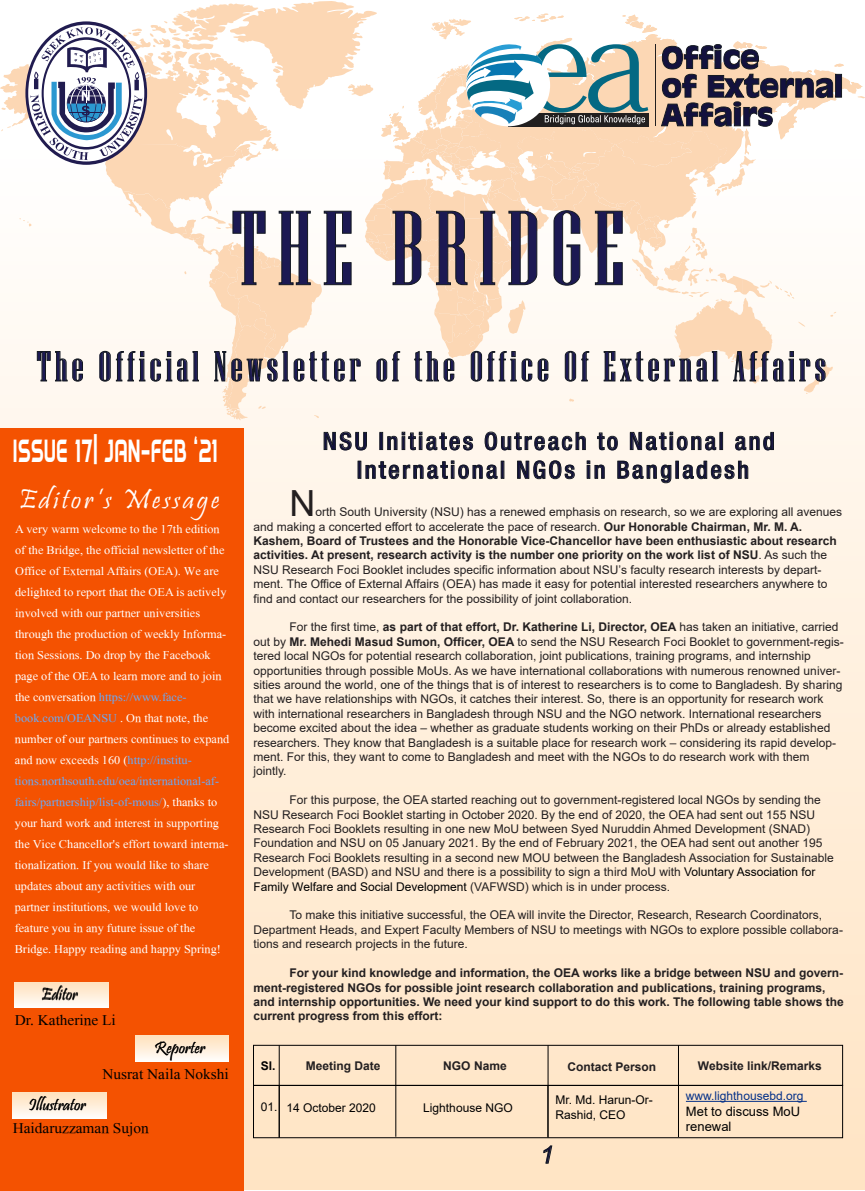
<style>
.page{position:relative;width:865px;height:1191px;background:#fff}
.page>*{position:absolute;margin:0;border:0;box-sizing:border-box;transform-origin:0 0}
.t1{font:104.9px "Niagara Solid";letter-spacing:.1em;color:#1c1953}
.t2{font:42px "Niagara Solid";letter-spacing:.1em;color:#1c1953}
.t3{font:36px "Arial";color:#231f20}
.t4{font:33.2px "DAGGERSQUARE";letter-spacing:.01em;color:#fff;scale:.62 1}
.t5{font:28px "Pristina";letter-spacing:.1em;color:#fff}
.t6{font:500 condensed 24px/28.8px "Helvetica Neue";letter-spacing:.1em;color:#13113e;text-align:center}
.t7{font:italic 24px "Arial";color:#13113e}
.t8{font:17px "Pristina";color:#000}
.t9{font:15px "Mongolian Baiti";color:#000}
.t10{font:13px/15.6px "Arial";color:#000}
.t11{font:12px/14.4px "Arial";color:#231f20}
.t12{font:12px/21px "Mongolian Baiti";color:#fff}
.t13{font:700 12px/14.4px "Arial";color:#231f20}
.t14{font:12px/14.4px "Arial";color:#000}
.t15{font:12px "Arial";color:#043088}
.t16{font:700 12px "Arial";color:#000}
.s1{color:#69aaf7}
.s2{font-weight:700}
.s3{color:#000}
</style>
<div class="page">
<div style="left:0;top:0;width:864px;height:1189px;background:linear-gradient(to bottom,#fff,#fee3c2)"></div>
<div style="left:0;top:428px;width:244px;height:763px;background:#f45201"></div>
<svg style="left:842px;top:13px;width:20px;height:155px"></svg>
<svg style="left:13px;top:1093px;width:93px;height:25px;background:#ffeedb"></svg>
<svg style="left:15px;top:982px;width:93px;height:25px;background:#ffeed9"></svg>
<svg style="left:135px;top:1036px;width:94px;height:25px;background:#ffeedb"></svg>
<svg style="left:542px;top:1145px;width:10px;height:19px"></svg>
<svg style="left:0;top:1px;width:842px;height:483px"></svg>
<div style="left:253px;top:1044px;width:589px;height:42px;border:1px solid #000"></div>
<hr style="left:677px;top:1045px;width:1px;height:40px;background:#000">
<hr style="left:547px;top:1045px;width:1px;height:40px;background:#000">
<hr style="left:395px;top:1045px;width:1px;height:40px;background:#000">
<hr style="left:278px;top:1045px;width:1px;height:40px;background:#000">
<div style="left:253px;top:1085px;width:589px;height:53px;border:1px solid #000"></div>
<hr style="left:677px;top:1085px;width:1px;height:52px;background:#000">
<hr style="left:547px;top:1085px;width:1px;height:52px;background:#000">
<hr style="left:395px;top:1085px;width:1px;height:51px;background:#000">
<hr style="left:278px;top:1085px;width:1px;height:52px;background:#000">
<hr style="left:253px;top:1085px;width:1px;height:51px;background:#000">
<hr style="left:685px;top:1101px;width:121px;height:1px;background:#043088">
<h1 class="t1" style="left:231px;top:193px;width:395px">THE BRIDGE</h1>
<h2 class="t2" style="left:37px;top:344px;width:790px">The Official Newsletter of the Office Of External Affairs</h2>
<h3 class="t4" style="left:14px;top:431px;width:332px">ISSUE 17| JAN-FEB ‘21</h3>
<h3 class="t5" style="left:19px;top:484px;width:202px">Editor’s Message</h3>
<p class="t12" style="left:15px;top:518px;width:216px">A very warm welcome to the 17th edition of the Bridge, the official newsletter of the Office of External Affairs (OEA). We are delighted to report that the OEA is actively involved with our partner universities through the production of weekly Informa&shy;tion Sessions. Do drop by the Facebook page of the OEA to learn more and to join the conversation <span class="s1">https://www.face&shy;book.com/OEANSU</span> . On that note, the number of our partners continues to expand and now exceeds 160 (<span class="s1">http://institu&shy;tions.northsouth.edu/oea/international-af&shy;fairs/partnership/list-of-mous/</span>), thanks to your hard work and interest in supporting the Vice Chancellor's effort toward interna&shy;tionalization. If you would like to share updates about any activities with our partner institutions, we would love to feature you in any future issue of the Bridge. Happy reading and happy Spring!</p>
<h3 class="t8" style="left:41px;top:985px;width:38px">Editor</h3>
<p class="t9" style="left:15px;top:1012px;width:103px">Dr. Katherine Li</p>
<h3 class="t8" style="left:154px;top:1038px;width:52px">Reporter</h3>
<p class="t9" style="left:102px;top:1066px;width:128px">Nusrat Naila Nokshi</p>
<h3 class="t8" style="left:29px;top:1095px;width:58px">Illustrator</h3>
<p class="t9" style="left:13px;top:1120px;width:138px">Haidaruzzaman Sujon</p>
<h3 class="t6" style="left:322px;top:426px;width:453px">NSU Initiates Outreach to National and<br>International NGOs in Bangladesh</h3>
<h3 class="t3" style="left:289px;top:478px;width:27px">N</h3>
<p class="t11" style="left:253px;top:504px;width:590px;text-indent:62px">orth South University (NSU) has a renewed emphasis on research, so we are exploring all avenues and making a concerted effort to accelerate the pace of research. <span class="s2">Our Honorable Chairman, Mr. M. A.<br>Kashem, Board of Trustees and the Honorable Vice-Chancellor have been enthusiastic about research activities. At present, research activity is the number one priority on the work list of NSU</span>. As such the NSU Research Foci Booklet includes specific information about NSU’s faculty research interests by depart&shy;ment. The Office of External Affairs (OEA) has made it easy for potential interested researchers anywhere to find and contact our researchers for the possibility of joint collaboration.</p>
<p class="t11" style="left:253px;top:620px;width:591px;text-indent:36px">For the first time, <span class="s2">as part of that effort, Dr. Katherine Li, Director, OEA</span> has taken an initiative, carried out by <span class="s2">Mr. Mehedi Masud Sumon, Officer, OEA</span> to send the NSU Research Foci Booklet to government-regis&shy;tered local NGOs for potential research collaboration, joint publications, training programs, and internship opportunities through possible MoUs. As we have international collaborations with numerous renowned univer&shy;sities around the world, one of the things that is of interest to researchers is to come to Bangladesh. By sharing that we have relationships with NGOs, it catches their interest. So, there is an opportunity for research work with international researchers in Bangladesh through NSU and the NGO network. International researchers become excited about the idea – whether as graduate students working on their PhDs or already established researchers. They know that Bangladesh is a suitable place for research work – considering its rapid develop&shy;ment. For this, they want to come to Bangladesh and meet with the NGOs to do research work with them jointly.</p>
<p class="t11" style="left:253px;top:792px;width:581px;text-indent:36px">For this purpose, the OEA started reaching out to government-registered local NGOs by sending the NSU Research Foci Booklet starting in October 2020. By the end of 2020, the OEA had sent out 155 NSU Research Foci Booklets resulting in one new MoU between Syed Nuruddin Ahmed Development (SNAD)<br>Foundation and NSU on 05 January 2021. By the end of February 2021, the OEA had sent out another 195<br>Research Foci Booklets resulting in a second new MOU between the Bangladesh Association for Sustainable Development (BASD) and NSU and there is a possibility to sign a third MoU with <span class="s3">Voluntary Association for Family Welfare and Social Development</span> (VAFWSD) which is in under process.</p>
<p class="t11" style="left:253px;top:908px;width:590px;text-indent:36px">To make this initiative successful, the OEA will invite the Director, Research, Research Coordinators,<br>Department Heads, and Expert Faculty Members of NSU to meetings with NGOs to explore possible collabora&shy;tions and research projects in the future.</p>
<p class="t13" style="left:253px;top:965px;width:591px;text-indent:36px">For your kind knowledge and information, the OEA works like a bridge between NSU and govern&shy;ment-registered NGOs for possible joint research collaboration and publications, training programs, and internship opportunities. We need your kind support to do this work. The following table shows the current progress from this effort:</p>
<p class="t16" style="left:261px;top:1057px;width:16px">Sl.</p>
<p class="t13" style="left:305px;top:1059px;width:76px">Meeting Date</p>
<p class="t13" style="left:443px;top:1059px;width:65px">NGO Name</p>
<p class="t13" style="left:567px;top:1059px;width:90px">Contact Person</p>
<p class="t13" style="left:697px;top:1059px;width:125px">Website link/Remarks</p>
<p class="t14" style="left:423px;top:1100px;width:91px">Lighthouse NGO</p>
<p class="t14" style="left:261px;top:1100px;width:116px">01. 14 October 2020</p>
<p class="t14" style="left:555px;top:1092px;width:99px">Mr. Md. Harun-Or-<br>Rashid, CEO</p>
<p class="t15" style="left:685px;top:1087px;width:119px">www.lighthousebd.org</p>
<p class="t10" style="left:685px;top:1103px;width:116px">Met to discuss MoU renewal</p>
<h3 class="t7" style="left:540px;top:1139px;width:15px">1</h3>
</div>
